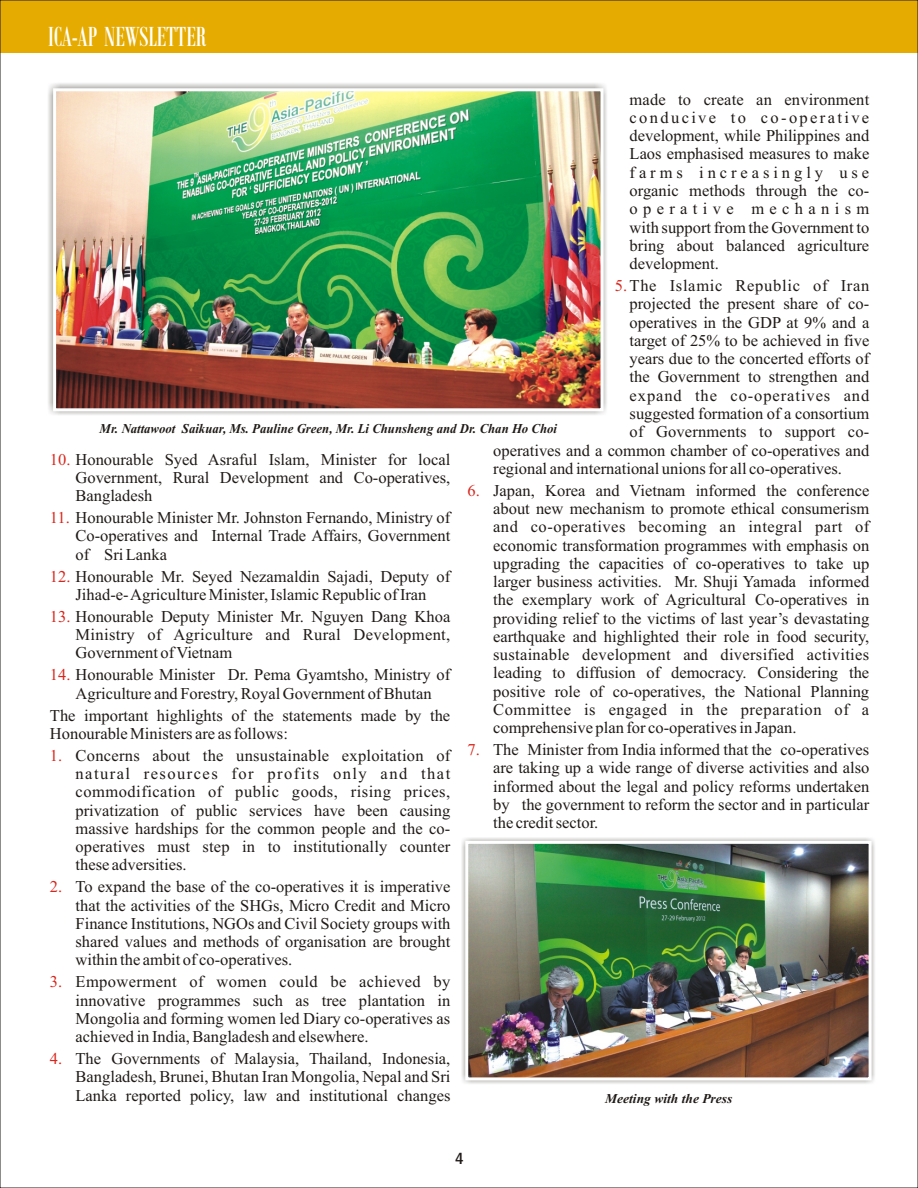
<style>
.page{position:relative;width:918px;height:1188px;background:#fff}
.page>*{position:absolute;margin:0;border:0;box-sizing:border-box;transform-origin:0 0}
.t1{font:30px "Bodoni MT Condensed";letter-spacing:-.005em;color:#fff;scale:.92 1}
.t2{font:16.5px/18.3px "Times New Roman";color:#1f1a17;text-align:justify}
.t3{font:16.5px/18.3px "Times New Roman";letter-spacing:.02em;color:#1f1a17}
.t4{font:16.5px "Times New Roman";letter-spacing:.045em;color:#1f1a17}
.t5{font:16.5px "Times New Roman";letter-spacing:.055em;color:#1f1a17}
.t6{font:16.5px "Times New Roman";color:#d9261c}
.t7{font:16.5px "Franklin Gothic Medium Cond";color:#1f1a17}
.t8{font:italic 700 13.5px "Times New Roman";color:#1f1a17;scale:.95 1}
.t9{font:italic 700 13.5px "Times New Roman";color:#1f1a17}
.s1{color:#d9261c}
</style>
<div class="page">
<div style="left:0;top:0;width:918px;height:53px;background:#e6ab00"></div>
<img style="left:48px;top:83px;width:559px;height:332px">
<img style="left:57px;top:92px;width:543px;height:315px">
<div style="left:53px;top:88px;width:551px;height:323px;border:3px solid #fff"></div>
<img style="left:462px;top:838px;width:413px;height:246px">
<img style="left:469px;top:845px;width:399px;height:231px">
<div style="left:465px;top:841px;width:407px;height:239px;border:3px solid #fff"></div>
<h1 class="t1" style="left:48px;top:26px;width:173px">ICA-AP NEWSLETTER</h1>
<p class="t2" style="left:630px;top:92px;width:241px">made to create an environment conducive to co-operative development, while Philippines and Laos emphasised measures to make farms increasingly use organic methods through the co&shy;operative mechanism with support from the Government to bring about balanced agriculture development.</p>
<p class="t4" style="left:615px;top:280px;width:256px"><span class="s1">5.</span>The Islamic Republic of Iran</p>
<p class="t2" style="left:630px;top:296px;width:241px">projected the present share of co-</p>
<p class="t2" style="left:630px;top:315px;width:241px">operatives in the GDP at 9% and a</p>
<p class="t2" style="left:630px;top:333px;width:241px">target of 25% to be achieved in five</p>
<p class="t2" style="left:630px;top:351px;width:241px">years due to the concerted efforts of</p>
<p class="t2" style="left:630px;top:369px;width:241px">the Government to strengthen and</p>
<p class="t5" style="left:630px;top:389px;width:241px">expand the co-operatives and</p>
<p class="t2" style="left:630px;top:406px;width:241px">suggested formation of a consortium</p>
<p class="t2" style="left:630px;top:424px;width:241px">of Governments to support co-</p>
<p class="t2" style="left:493px;top:442px;width:378px">operatives and a common chamber of co-operatives and</p>
<p class="t2" style="left:493px;top:461px;width:350px">regional and international unions for all co-operatives.</p>
<p class="t2" style="left:493px;top:483px;width:378px">Japan, Korea and Vietnam informed the conference about new mechanism to promote ethical consumerism and co-operatives becoming an integral part of economic transformation programmes with emphasis on upgrading the capacities of co-operatives to take up larger business activities. Mr. Shuji Yamada informed the exemplary work of Agricultural Co-operatives in providing relief to the victims of last year’s devastating earthquake and highlighted their role in food security, sustainable development and diversified activities leading to diffusion of democracy. Considering the positive role of co-operatives, the National Planning Committee is engaged in the preparation of a comprehensive plan for co-operatives in Japan.</p>
<p class="t2" style="left:493px;top:742px;width:378px">The Minister from India informed that the co-operatives are taking up a wide range of diverse activities and also informed about the legal and policy reforms undertaken by the government to reform the sector and in particular the credit sector.</p>
<p class="t8" style="left:100px;top:424px;width:483px">Mr. Nattawoot Saikuar, Ms. Pauline Green, Mr. Li Chunsheng and Dr. Chan Ho Choi</p>
<p class="t2" style="left:50px;top:452px;width:402px"><span class="s1">10.</span> Honourable Syed Asraful Islam, Minister for local</p>
<p class="t2" style="left:76px;top:470px;width:376px">Government, Rural Development and Co-operatives,<br>Bangladesh</p>
<p class="t2" style="left:76px;top:528px;width:376px">Co-operatives and Internal Trade Affairs, Government of Sri Lanka</p>
<p class="t2" style="left:76px;top:587px;width:353px">Jihad-e- Agriculture Minister, Islamic Republic of Iran</p>
<p class="t3" style="left:76px;top:627px;width:376px">Ministry of Agriculture and Rural Development,<br>Government of Vietnam</p>
<p class="t2" style="left:50px;top:684px;width:402px;line-height:21.9px;text-align:center">Agriculture and Forestry, Royal Government of Bhutan<br>The important highlights of the statements made by the</p>
<p class="t2" style="left:76px;top:724px;width:376px;line-height:21.9px;text-indent:-26px">Honourable Ministers are as follows:<br>Concerns about the unsustainable exploitation of</p>
<p class="t2" style="left:76px;top:766px;width:376px">natural resources for profits only and that commodification of public goods, rising prices, privatization of public services have been causing massive hardships for the common people and the co&shy;operatives must step in to institutionally counter these adversities.</p>
<p class="t2" style="left:76px;top:879px;width:377px">To expand the base of the co-operatives it is imperative that the activities of the SHGs, Micro Credit and Micro Finance Institutions, NGOs and Civil Society groups with shared values and methods of organisation are brought within the ambit of co-operatives.</p>
<p class="t2" style="left:76px;top:974px;width:376px">Empowerment of women could be achieved by innovative programmes such as tree plantation in Mongolia and forming women led Diary co-operatives as achieved in India, Bangladesh and elsewhere.</p>
<p class="t2" style="left:76px;top:1051px;width:376px">The Governments of Malaysia, Thailand, Indonesia, Bangladesh, Brunei, Bhutan Iran Mongolia, Nepal and Sri Lanka reported policy, law and institutional changes</p>
<p class="t6" style="left:468px;top:484px;width:14px">6.</p>
<p class="t2" style="left:50px;top:510px;width:402px"><span class="s1">11.</span> Honourable Minister Mr. Johnston Fernando, Ministry of</p>
<p class="t2" style="left:50px;top:569px;width:402px"><span class="s1">12.</span> Honourable Mr. Seyed Nezamaldin Sajadi, Deputy of</p>
<p class="t2" style="left:50px;top:609px;width:402px"><span class="s1">13.</span> Honourable Deputy Minister Mr. Nguyen Dang Khoa</p>
<p class="t2" style="left:50px;top:667px;width:402px"><span class="s1">14.</span> Honourable Minister Dr. Pema Gyamtsho, Ministry of</p>
<p class="t6" style="left:468px;top:744px;width:14px">7.</p>
<p class="t6" style="left:50px;top:749px;width:14px">1.</p>
<p class="t6" style="left:50px;top:881px;width:14px">2.</p>
<p class="t6" style="left:50px;top:976px;width:14px">3.</p>
<p class="t6" style="left:50px;top:1053px;width:14px">4.</p>
<p class="t9" style="left:605px;top:1094px;width:129px">Meeting with the Press</p>
<p class="t7" style="left:455px;top:1152px;width:10px">4</p>
</div>
